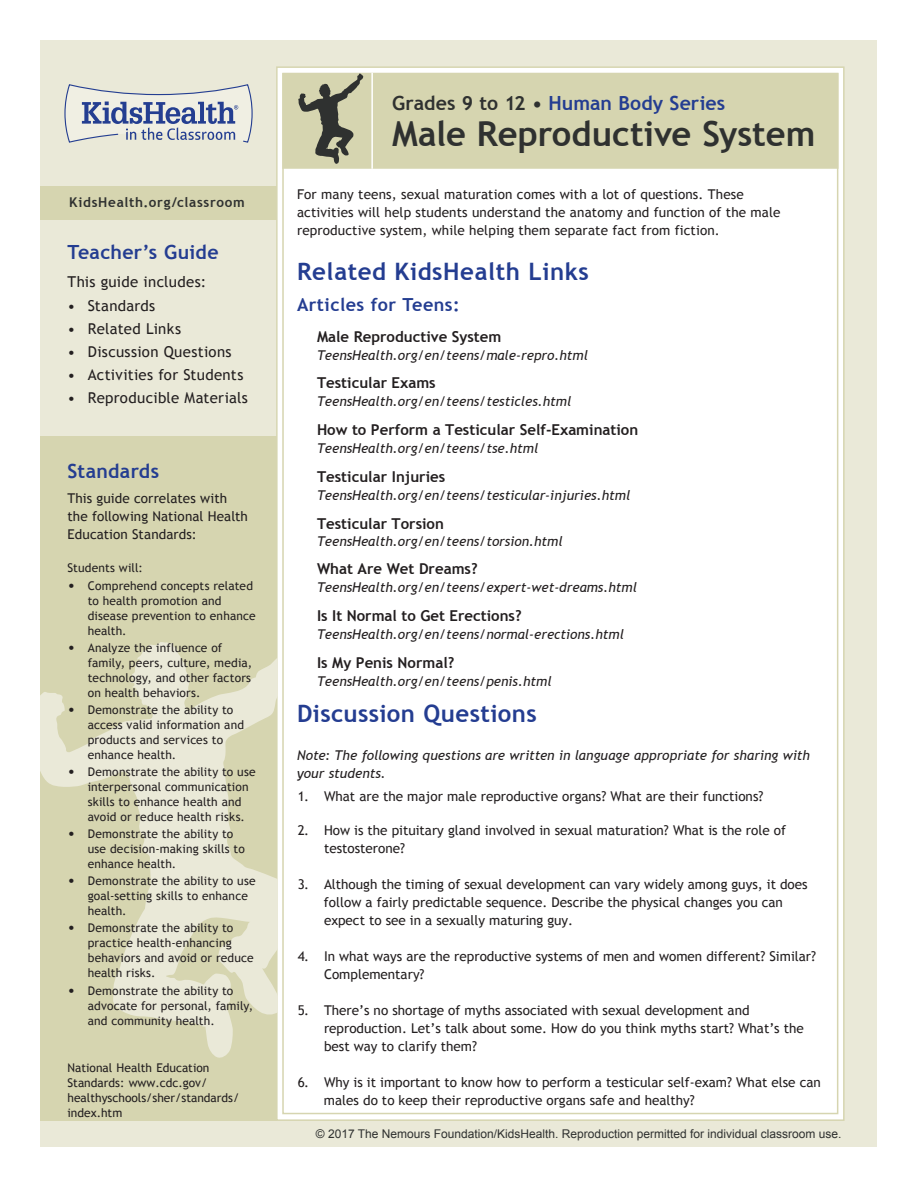
<style>
.page{position:relative;width:918px;height:1188px;background:#fff}
.page>*{position:absolute;margin:0;border:0;box-sizing:border-box;transform-origin:0 0}
.Lesson_Header{font:700 34.5px "Trebuchet MS";color:#2f3130}
.t1{font:700 24px "Trebuchet MS";letter-spacing:.025em;color:#243d91}
.Lesson_Header-2{font:700 19.5px "Trebuchet MS";letter-spacing:.01em;color:#243d91}
.t2{font:700 18px "Trebuchet MS";letter-spacing:.025em;color:#243d91}
.Article_List{font:700 15px "Trebuchet MS";color:#231f20}
.Contents_List{font:15px "Trebuchet MS";letter-spacing:.02em;color:#231f20}
.Basic_Numbered_List{font:13.5px/18px "Trebuchet MS";color:#231f20}
.Article_List-2{font:italic 13.5px/18px "Trebuchet MS";color:#231f20}
.t3{font:700 13.5px "Trebuchet MS";letter-spacing:.05em;color:#2f3130}
.Contents_List-2{font:12px/15px "Trebuchet MS";letter-spacing:.01em;color:#231f20}
.t4{font:12px "Arial";color:#2f3130}
.s1{font-size:15px}
.s2{color:#2f3130}
</style>
<div class="page">
<div style="left:40px;top:40px;width:838px;height:1108px;background:#eae9d8"></div>
<div style="left:277px;top:67px;width:567px;height:1053px;background:#fff"></div>
<div style="left:283px;top:74px;width:555px;height:94px;background:#d6d5b0"></div>
<div style="left:282px;top:73px;width:556px;height:96px;border:2px solid #d6d5b0"></div>
<hr style="left:371px;top:73px;width:2px;height:96px;background:#fff">
<div style="left:40px;top:436px;width:237px;height:685px;background:#d6d5b0"></div>
<div style="left:40px;top:186px;width:237px;height:33px;background:#d6d5b0"></div>
<svg style="left:64px;top:84px;width:189px;height:59px"></svg>
<svg style="left:298px;top:74px;width:65px;height:90px"></svg>
<svg style="left:40px;top:642px;width:237px;height:416px"></svg>
<p class="t3" style="left:69px;top:194px;width:177px">KidsHealth.org/classroom</p>
<p class="Lesson_Header-2" style="left:68px;top:240px;width:153px">Teacher’s Guide</p>
<p class="Contents_List" style="left:68px;top:273px;width:140px">This guide includes:</p>
<p class="Contents_List" style="left:68px;top:296px;width:89px">• Standards</p>
<p class="Contents_List" style="left:68px;top:320px;width:115px">• Related Links</p>
<p class="Contents_List" style="left:68px;top:343px;width:166px">• Discussion Questions</p>
<p class="Contents_List" style="left:68px;top:366px;width:177px">• Activities for Students</p>
<p class="Contents_List" style="left:68px;top:389px;width:182px">• Reproducible Materials</p>
<p class="Lesson_Header-2" style="left:68px;top:459px;width:93px">Standards</p>
<p class="Basic_Numbered_List" style="left:68px;top:490px;width:182px">This guide correlates with the following National Health<br>Education Standards:</p>
<p class="Contents_List-2" style="left:68px;top:561px;width:77px">Students will:</p>
<p class="Contents_List-2" style="left:88px;top:578px;width:169px;text-indent:-20px"><span class="s1">•</span> Comprehend concepts related to health promotion and disease prevention to enhance health.</p>
<p class="Contents_List-2" style="left:88px;top:640px;width:166px;text-indent:-20px"><span class="s1">•</span> Analyze the influence of family, peers, culture, media, technology, and other factors on health behaviors.</p>
<p class="Contents_List-2" style="left:88px;top:702px;width:158px;text-indent:-20px"><span class="s1">•</span> Demonstrate the ability to access valid information and products and services to enhance health.</p>
<p class="Contents_List-2" style="left:88px;top:764px;width:170px;text-indent:-20px"><span class="s1">•</span> Demonstrate the ability to use interpersonal communication skills to enhance health and avoid or reduce health risks.</p>
<p class="Contents_List-2" style="left:88px;top:827px;width:159px;text-indent:-20px"><span class="s1">•</span> Demonstrate the ability to use decision-making skills to enhance health.</p>
<p class="Contents_List-2" style="left:88px;top:874px;width:170px;text-indent:-20px"><span class="s1">•</span> Demonstrate the ability to use goal-setting skills to enhance health.</p>
<p class="Contents_List-2" style="left:88px;top:921px;width:167px;text-indent:-20px"><span class="s1">•</span> Demonstrate the ability to practice health-enhancing behaviors and avoid or reduce health risks.</p>
<p class="Contents_List-2" style="left:88px;top:983px;width:167px;text-indent:-20px"><span class="s1">•</span> Demonstrate the ability to advocate for personal, family, and community health.</p>
<p class="Contents_List-2" style="left:68px;top:1060px;width:173px">National Health Education<br>Standards: www.cdc.gov/ healthyschools/sher/standards/ index.htm</p>
<p class="Lesson_Header-2" style="left:392px;top:91px;width:335px"><span class="s2">Grades 9 to 12 •</span> Human Body Series</p>
<p class="Lesson_Header" style="left:392px;top:112px;width:425px">Male Reproductive System</p>
<p class="Basic_Numbered_List" style="left:297px;top:185px;width:485px">For many teens, sexual maturation comes with a lot of questions. These activities will help students understand the anatomy and function of the male reproductive system, while helping them separate fact from fiction.</p>
<p class="t1" style="left:297px;top:256px;width:293px">Related KidsHealth Links</p>
<p class="t2" style="left:297px;top:294px;width:164px">Articles for Teens:</p>
<p class="Article_List" style="left:317px;top:327px;width:186px">Male Reproductive System</p>
<p class="Article_List-2" style="left:317px;top:346px;width:273px">TeensHealth.org/en/teens/male-repro.html</p>
<p class="Article_List" style="left:317px;top:374px;width:120px">Testicular Exams</p>
<p class="Article_List-2" style="left:317px;top:393px;width:256px">TeensHealth.org/en/teens/testicles.html</p>
<p class="Article_List" style="left:317px;top:421px;width:323px">How to Perform a Testicular Self-Examination</p>
<p class="Article_List-2" style="left:317px;top:440px;width:223px">TeensHealth.org/en/teens/tse.html</p>
<p class="Article_List" style="left:317px;top:467px;width:130px">Testicular Injuries</p>
<p class="Article_List-2" style="left:317px;top:486px;width:315px">TeensHealth.org/en/teens/testicular-injuries.html</p>
<p class="Article_List" style="left:317px;top:514px;width:128px">Testicular Torsion</p>
<p class="Article_List-2" style="left:317px;top:532px;width:247px">TeensHealth.org/en/teens/torsion.html</p>
<p class="Article_List" style="left:317px;top:560px;width:162px">What Are Wet Dreams?</p>
<p class="Article_List-2" style="left:317px;top:579px;width:322px">TeensHealth.org/en/teens/expert-wet-dreams.html</p>
<p class="Article_List" style="left:317px;top:607px;width:206px">Is It Normal to Get Erections?</p>
<p class="Article_List-2" style="left:317px;top:626px;width:309px">TeensHealth.org/en/teens/normal-erections.html</p>
<p class="Article_List" style="left:317px;top:653px;width:139px">Is My Penis Normal?</p>
<p class="Article_List-2" style="left:317px;top:672px;width:236px">TeensHealth.org/en/teens/penis.html</p>
<p class="t1" style="left:297px;top:698px;width:241px">Discussion Questions</p>
<p class="Article_List-2" style="left:297px;top:746px;width:514px">Note: The following questions are written in language appropriate for sharing with your students.</p>
<p class="Basic_Numbered_List" style="left:298px;top:787px;width:467px">1. What are the major male reproductive organs? What are their functions?</p>
<p class="Basic_Numbered_List" style="left:324px;top:822px;width:464px;text-indent:-26px">2. How is the pituitary gland involved in sexual maturation? What is the role of testosterone?</p>
<p class="Basic_Numbered_List" style="left:324px;top:876px;width:485px;text-indent:-26px">3. Although the timing of sexual development can vary widely among guys, it does follow a fairly predictable sequence. Describe the physical changes you can expect to see in a sexually maturing guy.</p>
<p class="Basic_Numbered_List" style="left:324px;top:948px;width:494px;text-indent:-26px">4. In what ways are the reproductive systems of men and women different? Similar?<br>Complementary?</p>
<p class="Basic_Numbered_List" style="left:324px;top:1002px;width:481px;text-indent:-26px">5. There’s no shortage of myths associated with sexual development and reproduction. Let’s talk about some. How do you think myths start? What’s the best way to clarify them?</p>
<p class="Basic_Numbered_List" style="left:324px;top:1074px;width:499px;text-indent:-26px">6. Why is it important to know how to perform a testicular self-exam? What else can males do to keep their reproductive organs safe and healthy?</p>
<p class="t4" style="left:316px;top:1126px;width:527px">© 2017 The Nemours Foundation/KidsHealth. Reproduction permitted for individual classroom use.</p>
</div>
